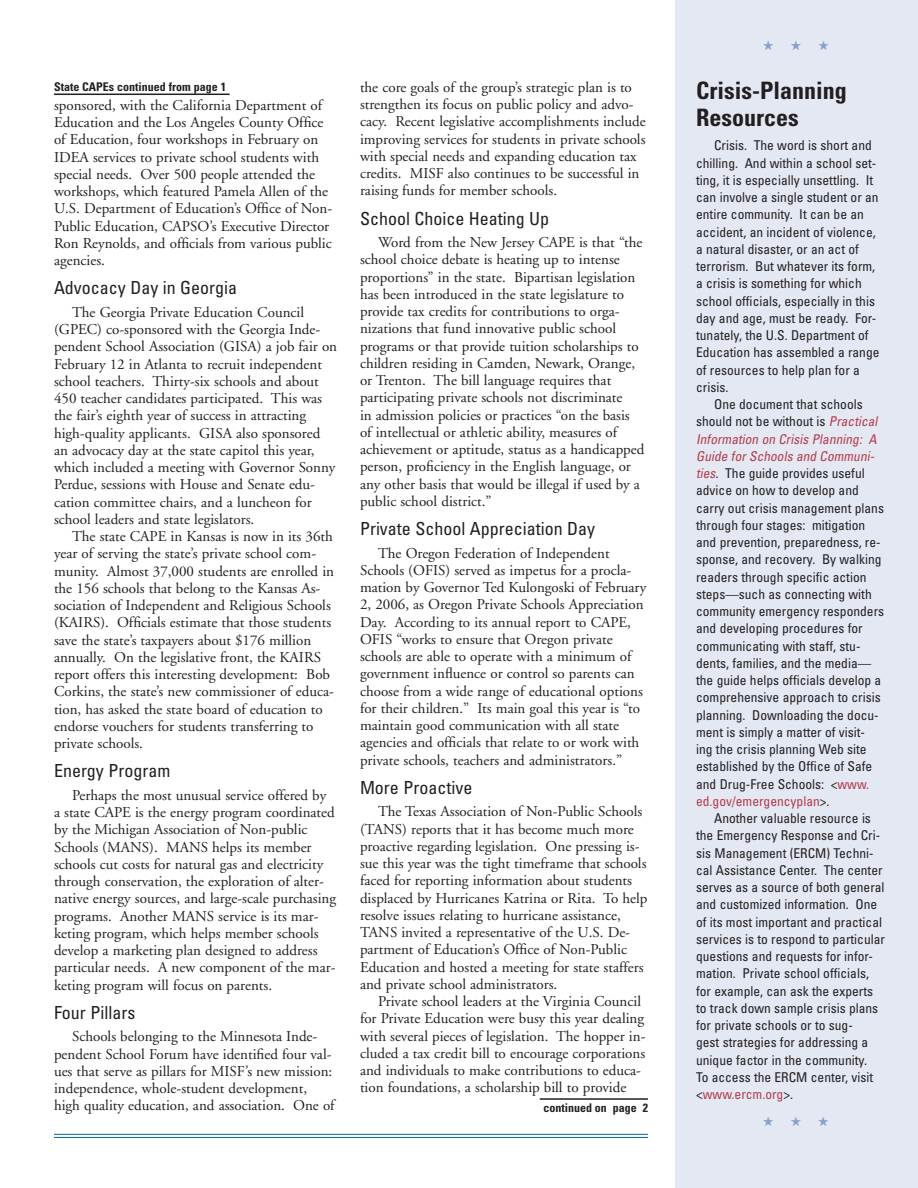
<style>
.page{position:relative;width:918px;height:1188px;background:#fff}
.page>*{position:absolute;margin:0;border:0;box-sizing:border-box;transform-origin:0 0}
.t1{font:700 condensed 24px/27px "Univers";color:#231f20}
.t2{font:condensed 18px "Univers";color:#231f20}
.t3{font:15px/17.2px "Adobe Garamond";color:#231f20}
.t4{font:condensed 13.5px/17.2px "Univers";color:#231f20}
.t5{font:13.5px "Zapf Dingbats ITC";color:#87a2c9}
.t6{font:700 condensed 12px "Univers";color:#231f20}
.s1{font-style:italic;color:#b33b4b}
.s2{font-style:italic}
.s3{color:#b33b4b}
</style>
<div class="page">
<div style="left:675px;top:0;width:243px;height:1188px;background:#e4e8f2"></div>
<hr style="left:54px;top:1134px;width:594px;height:1px;background:#0069a3">
<hr style="left:54px;top:1137px;width:594px;height:1px;background:#0069a3">
<hr style="left:54px;top:94px;width:176px;height:1px;background:#231f20">
<hr style="left:540px;top:1098px;width:108px;height:2px;background:#231f20">
<p class="t6" style="left:54px;top:79px;width:165px">State CAPEs continued from page</p>
<p class="t3" style="left:54px;top:97px;width:280px">sponsored, with the California Department of Education and the Los Angeles County Office of Education, four workshops in February on IDEA services to private school students with special needs. Over 500 people attended the workshops, which featured Pamela Allen of the U.S. Department of Education’s Office of Non-Public Education, CAPSO’s Executive Director Ron Reynolds, and officials from various public agencies.</p>
<p class="t2" style="left:54px;top:277px;width:185px">Advocacy Day in Georgia</p>
<p class="t3" style="left:54px;top:304px;width:285px;text-indent:18px">The Georgia Private Education Council (GPEC) co-sponsored with the Georgia Inde&shy;pendent School Association (GISA) a job fair on February 12 in Atlanta to recruit independent school teachers. Thirty-six schools and about 450 teacher candidates participated. This was the fair’s eighth year of success in attracting high-quality applicants. GISA also sponsored an advocacy day at the state capitol this year, which included a meeting with Governor Sonny Perdue, sessions with House and Senate edu&shy;cation committee chairs, and a luncheon for school leaders and state legislators.</p>
<p class="t3" style="left:54px;top:528px;width:282px;text-indent:18px">The state CAPE in Kansas is now in its 36th year of serving the state’s private school com&shy;munity. Almost 37,000 students are enrolled in the 156 schools that belong to the Kansas As&shy;sociation of Independent and Religious Schools (KAIRS). Officials estimate that those students save the state’s taxpayers about $176 million annually. On the legislative front, the KAIRS report offers this interesting development: Bob Corkins, the state’s new commissioner of educa&shy;tion, has asked the state board of education to endorse vouchers for students transferring to private schools.</p>
<p class="t2" style="left:54px;top:760px;width:118px">Energy Program</p>
<p class="t3" style="left:54px;top:787px;width:284px;text-indent:18px">Perhaps the most unusual service offered by a state CAPE is the energy program coordinated by the Michigan Association of Non-public Schools (MANS). MANS helps its member schools cut costs for natural gas and electricity through conservation, the exploration of alter&shy;native energy sources, and large-scale purchasing programs. Another MANS service is its mar&shy;keting program, which helps member schools develop a marketing plan designed to address particular needs. A new component of the mar&shy;keting program will focus on parents.</p>
<p class="t2" style="left:54px;top:1001px;width:83px">Four Pillars</p>
<p class="t3" style="left:54px;top:1028px;width:282px;text-indent:18px">Schools belonging to the Minnesota Inde&shy;pendent School Forum have identified four val&shy;ues that serve as pillars for MISF’s new mission: independence, whole-student development, high quality education, and association. One of</p>
<p class="t3" style="left:360px;top:79px;width:287px">the core goals of the group’s strategic plan is to strengthen its focus on public policy and advo&shy;cacy. Recent legislative accomplishments include improving services for students in private schools with special needs and expanding education tax credits. MISF also continues to be successful in raising funds for member schools.</p>
<p class="t2" style="left:360px;top:207px;width:191px">School Choice Heating Up</p>
<p class="t3" style="left:360px;top:234px;width:286px;text-indent:18px">Word from the New Jersey CAPE is that “the school choice debate is heating up to intense proportions” in the state. Bipartisan legislation has been introduced in the state legislature to provide tax credits for contributions to orga&shy;nizations that fund innovative public school programs or that provide tuition scholarships to children residing in Camden, Newark, Orange, or Trenton. The bill language requires that participating private schools not discriminate<br>in admission policies or practices “on the basis of intellectual or athletic ability, measures of achievement or aptitude, status as a handicapped person, proficiency in the English language, or any other basis that would be illegal if used by a public school district.”</p>
<p class="t2" style="left:360px;top:517px;width:237px">Private School Appreciation Day</p>
<p class="t3" style="left:360px;top:545px;width:288px;text-indent:18px">The Oregon Federation of Independent Schools (OFIS) served as impetus for a procla&shy;mation by Governor Ted Kulongoski of February 2, 2006, as Oregon Private Schools Appreciation Day. According to its annual report to CAPE, OFIS “works to ensure that Oregon private schools are able to operate with a minimum of government influence or control so parents can choose from a wide range of educational options for their children.” Its main goal this year is “to maintain good communication with all state agencies and officials that relate to or work with private schools, teachers and administrators.”</p>
<p class="t2" style="left:360px;top:776px;width:114px">More Proactive</p>
<p class="t3" style="left:360px;top:803px;width:289px;text-indent:18px">The Texas Association of Non-Public Schools (TANS) reports that it has become much more proactive regarding legislation. One pressing is&shy;sue this year was the tight timeframe that schools faced for reporting information about students displaced by Hurricanes Katrina or Rita. To help resolve issues relating to hurricane assistance, TANS invited a representative of the U.S. De&shy;partment of Education’s Office of Non-Public Education and hosted a meeting for state staffers and private school administrators.</p>
<p class="t3" style="left:360px;top:993px;width:287px;text-indent:18px">Private school leaders at the Virginia Council for Private Education were busy this year dealing with several pieces of legislation. The hopper in&shy;cluded a tax credit bill to encourage corporations and individuals to make contributions to educa&shy;tion foundations, a scholarship bill to provide</p>
<p class="t6" style="left:543px;top:1100px;width:95px">continued on page</p>
<p class="t5" style="left:763px;top:39px;width:68px">★ ★ ★</p>
<h1 class="t1" style="left:696px;top:77px;width:152px">Crisis-Planning<br>Resources</h1>
<p class="t4" style="left:696px;top:137px;width:185px;text-indent:18px">Crisis. The word is short and chilling. And within a school set&shy;ting, it is especially unsettling. It can involve a single student or an entire community. It can be an accident, an incident of violence, a natural disaster, or an act of terrorism. But whatever its form, a crisis is something for which school officials, especially in this day and age, must be ready. For&shy;tunately, the U.S. Department of<br>Education has assembled a range of resources to help plan for a crisis.</p>
<p class="t4" style="left:696px;top:396px;width:190px;text-indent:18px">One document that schools should not be without is <span class="s1">Practical<br>Information on Crisis Planning: A<br>Guide forSchools and Communi&shy;ties</span><span class="s2">.</span> The guide provides useful advice on how to develop and carry out crisis management plans through four stages: mitigation and prevention, preparedness, re&shy;sponse, and recovery. By walking readers through specific action steps—such as connecting with community emergency responders and developing procedures for communicating with staff, stu&shy;dents, families, and the media— the guide helps officials develop a comprehensive approach to crisis planning. Downloading the docu&shy;ment is simply a matter of visit&shy;ing the crisis planning Web site established by the Office of Safe and Drug-Free Schools: &lt;<span class="s3">www. ed.gov/emergencyplan</span>&gt;.</p>
<p class="t4" style="left:696px;top:810px;width:190px;text-indent:18px">Another valuable resource is the Emergency Response and Cri&shy;sis Management (ERCM) Techni&shy;cal Assistance Center. The center serves as a source of both general and customized information. One of its most important and practical services is to respond to particular questions and requests for infor&shy;mation. Private school officials, for example, can ask the experts to track down sample crisis plans for private schools or to sug-<br>gest strategies for addressing a unique factor in the community.<br>To access the ERCM center, visit &lt;<span class="s3">www.ercm.org</span>&gt;.</p>
<p class="t5" style="left:763px;top:1115px;width:68px">★ ★ ★</p>
</div>
